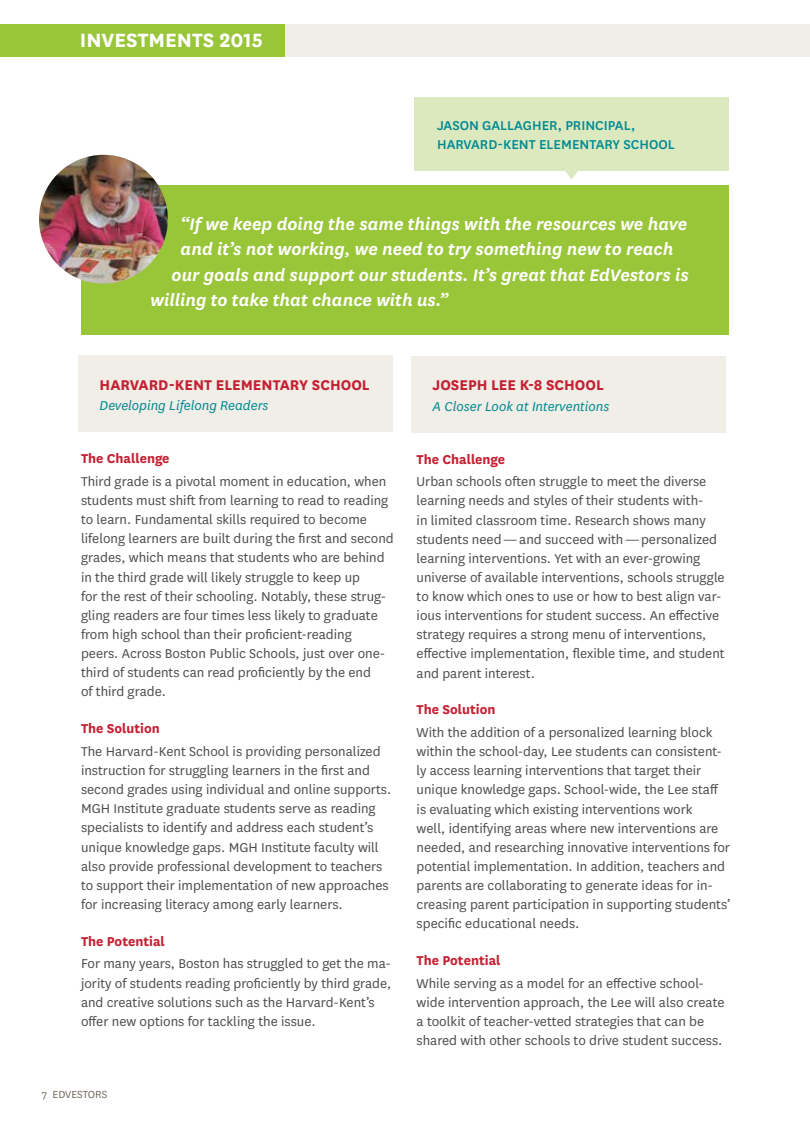
<style>
.page{position:relative;width:810px;height:1134px;background:#fff}
.page>*{position:absolute;margin:0;border:0;box-sizing:border-box;transform-origin:0 0}
.t1{font:700 22.5px "National";color:#fff}
.t2{font:italic 600 19.5px "National";color:#fff}
.t3{font:700 16.5px "National";color:#c42032}
.t4{font:15px/19.2px "National";color:#4d4d4f}
.t5{font:700 15px "National";color:#c42032}
.t6{font:500 15px/19.5px "National";color:#008991}
.t7{font:italic 15px "National";color:#008991}
.t8{font:12px "National";color:#746c5f}
</style>
<div class="page">
<div style="left:81px;top:186px;width:648px;height:149px;background:#99c539"></div>
<div style="left:414px;top:97px;width:315px;height:74px;background:#dce9bf"></div>
<svg style="left:565px;top:171px;width:13px;height:8px"></svg>
<img style="left:39px;top:155px;width:129px;height:129px;border-radius:64px">
<div style="left:78px;top:356px;width:315px;height:76px;background:#f1ede7"></div>
<div style="left:411px;top:356px;width:315px;height:76px;background:#f1ede7"></div>
<div style="left:145px;top:25px;width:665px;height:32px;background:#f1ede7"></div>
<div style="left:0;top:25px;width:285px;height:32px;background:#99c539"></div>
<h1 class="t1" style="left:80px;top:24px;width:185px">INVESTMENTS 2015</h1>
<p class="t6" style="left:437px;top:115px;width:239px">JASON GALLAGHER, PRINCIPAL,<br>HARVARD-KENT ELEMENTARY SCHOOL</p>
<h2 class="t2" style="left:181px;top:210px;width:508px">“If we keep doing the same things with the resources we have</h2>
<h2 class="t2" style="left:181px;top:236px;width:494px">and it’s not working, we need to try something new to reach</h2>
<h2 class="t2" style="left:172px;top:261px;width:519px">our goals and support our students. It’s great that EdVestors is</h2>
<h2 class="t2" style="left:151px;top:287px;width:299px">willing to take that chance with us.”</h2>
<p class="t3" style="left:100px;top:373px;width:272px">HARVARD-KENT ELEMENTARY SCHOOL</p>
<p class="t7" style="left:100px;top:396px;width:171px">Developing Lifelong Readers</p>
<p class="t5" style="left:81px;top:448px;width:90px">The Challenge</p>
<p class="t4" style="left:81px;top:471px;width:314px">Third grade is a pivotal moment in education, when students must shift from learning to read to reading to learn. Fundamental skills required to become lifelong learners are built during the first and second grades, which means that students who are behind in the third grade will likely struggle to keep up<br>for the rest of their schooling. Notably, these strug&shy;gling readers are four times less likely to graduate from high school than their proficient-reading<br>peers. Across Boston Public Schools, just over one&shy;third of students can read proficiently by the end<br>of third grade.</p>
<p class="t5" style="left:81px;top:718px;width:80px">The Solution</p>
<p class="t4" style="left:81px;top:741px;width:312px">The Harvard-Kent School is providing personalized instruction for struggling learners in the first and second grades using individual and online supports.<br>MGH Institute graduate students serve as reading specialists to identify and address each student’s unique knowledge gaps. MGH Institute faculty will also provide professional development to teachers to support their implementation of new approaches for increasing literacy among early learners.</p>
<p class="t5" style="left:81px;top:931px;width:85px">The Potential</p>
<p class="t4" style="left:81px;top:954px;width:312px">For many years, Boston has struggled to get the ma&shy;jority of students reading proficiently by third grade, and creative solutions such as the Harvard-Kent’s offer new options for tackling the issue.</p>
<p class="t8" style="left:42px;top:1087px;width:67px">7 EDVESTORS</p>
<p class="t3" style="left:433px;top:373px;width:173px">JOSEPH LEE K-8 SCHOOL</p>
<p class="t7" style="left:433px;top:397px;width:178px">A Closer Look at Interventions</p>
<p class="t5" style="left:417px;top:448px;width:90px">The Challenge</p>
<p class="t4" style="left:417px;top:471px;width:310px">Urban schools often struggle to meet the diverse learning needs and styles of their students with-<br>in limited classroom time. Research shows many students need — and succeed with — personalized learning interventions. Yet with an ever-growing universe of available interventions, schools struggle to know which ones to use or how to best align var&shy;ious interventions for student success. An effective strategy requires a strong menu of interventions, effective implementation, flexible time, and student and parent interest.</p>
<p class="t5" style="left:417px;top:699px;width:80px">The Solution</p>
<p class="t4" style="left:417px;top:722px;width:315px">With the addition of a personalized learning block within the school-day, Lee students can consistent&shy;ly access learning interventions that target their unique knowledge gaps. School-wide, the Lee staff is evaluating which existing interventions work<br>well, identifying areas where new interventions are needed, and researching innovative interventions for potential implementation. In addition, teachers and parents are collaborating to generate ideas for in&shy;creasing parent participation in supporting students’ specific educational needs.</p>
<p class="t5" style="left:417px;top:950px;width:85px">The Potential</p>
<p class="t4" style="left:417px;top:973px;width:309px">While serving as a model for an effective school&shy;wide intervention approach, the Lee will also create a toolkit of teacher-vetted strategies that can be shared with other schools to drive student success.</p>
</div>
